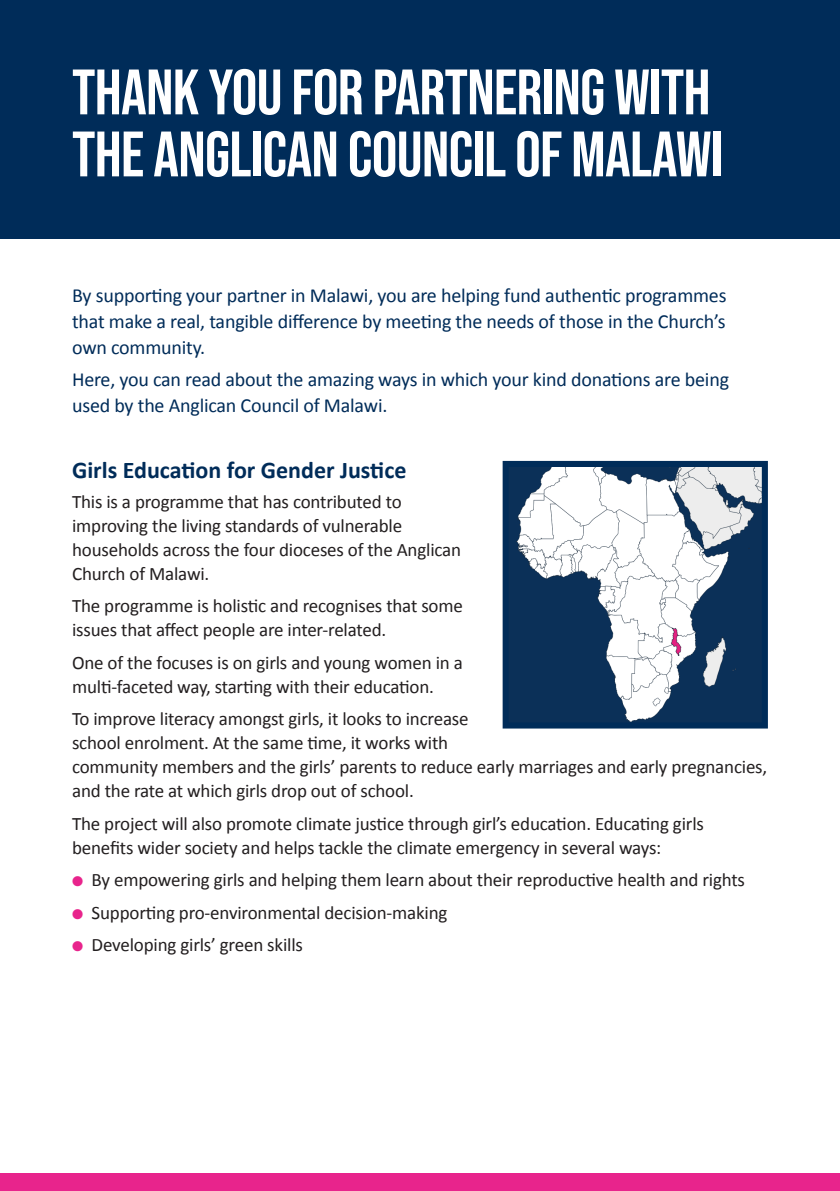
<style>
.page{position:relative;width:840px;height:1191px;background:#fff}
.page>*{position:absolute;margin:0;border:0;box-sizing:border-box;transform-origin:0 0}
.t1{font:64px/62px "Bebas Neue";letter-spacing:-.01em;color:#fff}
.SUBHEAD_BLUE{font:700 24px "Calibri";color:#002c59}
.t2{font:20px/26px "Calibri";letter-spacing:-.01em;color:#002c59;text-align:justify}
.Body{font:19px/24px "Calibri";letter-spacing:-.01em;color:#231f20}
.s1{color:#e8248c}
</style>
<div class="page">
<div style="left:0;top:0;width:839px;height:238px;background:#002c59"></div>
<img style="left:509px;top:468px;width:251px;height:253px">
<div style="left:502px;top:461px;width:265px;height:267px;border:6px solid #002c59"></div>
<div style="left:0;top:1174px;width:839px;height:17px;background:#e8248c"></div>
<p class="t1" style="left:72px;top:61px;width:652px">THANK YOU FOR PARTNERING WITH<br>THE ANGLICAN COUNCIL OF MALAWI</p>
<p class="t2" style="left:72px;top:282px;width:655px">By supporting your partner in Malawi, you are helping fund authentic programmes that make a real, tangible difference by meeting the needs of those in the Church’s own community.</p>
<p class="t2" style="left:72px;top:365px;width:658px">Here, you can read about the amazing ways in which your kind donations are being used by the Anglican Council of Malawi.</p>
<p class="SUBHEAD_BLUE" style="left:72px;top:455px;width:336px">Girls Education for Gender Justice</p>
<p class="Body" style="left:72px;top:488px;width:390px">This is a programme that has contributed to improving the living standards of vulnerable households across the four dioceses of the Anglican Church of Malawi.</p>
<p class="Body" style="left:72px;top:593px;width:392px">The programme is holistic and recognises that some issues that affect people are inter-related.</p>
<p class="Body" style="left:72px;top:649px;width:392px">One of the focuses is on girls and young women in a multi-faceted way, starting with their education.</p>
<p class="Body" style="left:72px;top:706px;width:696px">To improve literacy amongst girls, it looks to increase<br>school enrolment. At the same time, it works with<br>community members and the girls’ parents to reduce early marriages and early pregnancies, and the rate at which girls drop out of school.</p>
<p class="Body" style="left:72px;top:810px;width:633px">The project will also promote climate justice through girl’s education. Educating girls benefits wider society and helps tackle the climate emergency in several ways:</p>
<p class="Body" style="left:72px;top:867px;width:674px"><span class="s1">●</span> By empowering girls and helping them learn about their reproductive health and rights</p>
<p class="Body" style="left:72px;top:899px;width:377px"><span class="s1">●</span> Supporting pro-environmental decision-making</p>
<p class="Body" style="left:72px;top:932px;width:232px"><span class="s1">●</span> Developing girls’ green skills</p>
</div>
